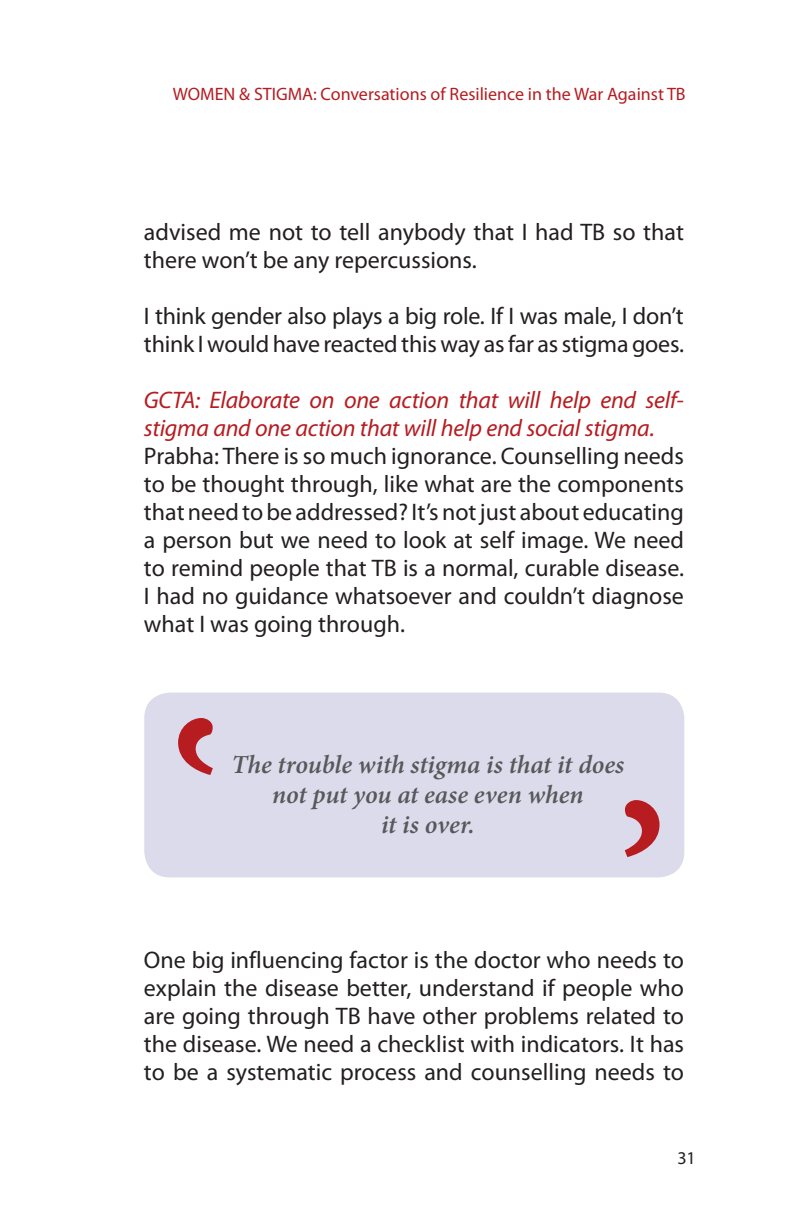
<style>
.page{position:relative;width:792px;height:1224px;background:#fff}
.page>*{position:absolute;margin:0;border:0;box-sizing:border-box;transform-origin:0 0}
.t1{font:700 200px "Minion Pro";color:#b61c20}
.t2{font:italic 600 26px/30px "Minion Pro";letter-spacing:-.005em;color:#57585a;text-align:center}
.t3{font:24px/28px "Myriad Pro";color:#231f20}
.t4{font:italic 24px/28px "Myriad Pro";letter-spacing:-.01em;color:#b61c20}
.t5{font:18px "Myriad Pro";color:#b61c20}
.t6{font:18px "Myriad Pro";color:#231f20}
</style>
<div class="page">
<div style="left:144px;top:693px;width:540px;height:184px;background:#dbdbeb;border-radius:26px"></div>
<p class="t5" style="left:173px;top:83px;width:514px">WOMEN &amp; STIGMA: Conversations of Resilience in the War Against TB</p>
<p class="t3" style="left:144px;top:218px;width:541px">advised me not to tell anybody that I had TB so that there won’t be any repercussions.</p>
<p class="t3" style="left:144px;top:302px;width:541px">I think gender also plays a big role. If I was male, I don’t think I would have reacted this way as far as stigma goes.</p>
<p class="t4" style="left:144px;top:386px;width:541px">GCTA: Elaborate on one action that will help end self&shy;stigma and one action that will help end social stigma.</p>
<p class="t3" style="left:144px;top:442px;width:542px;text-align:justify">Prabha: There is so much ignorance. Counselling needs to be thought through, like what are the components that need to be addressed? It’s not just about educating a person but we need to look at self image. We need to remind people that TB is a normal, curable disease.<br>I had no guidance whatsoever and couldn’t diagnose what I was going through.</p>
<p class="t2" style="left:232px;top:750px;width:394px">The trouble with stigma is that it does not put you at ease even when<br>it is over.</p>
<h1 class="t1" style="left:665px;top:918px;width:50px;rotate:-180deg">‘</h1>
<p class="t3" style="left:144px;top:946px;width:542px;text-align:justify">One big influencing factor is the doctor who needs to explain the disease better, understand if people who are going through TB have other problems related to the disease. We need a checklist with indicators. It has to be a systematic process and counselling needs to</p>
<p class="t6" style="left:677px;top:1147px;width:20px">31</p>
</div>
